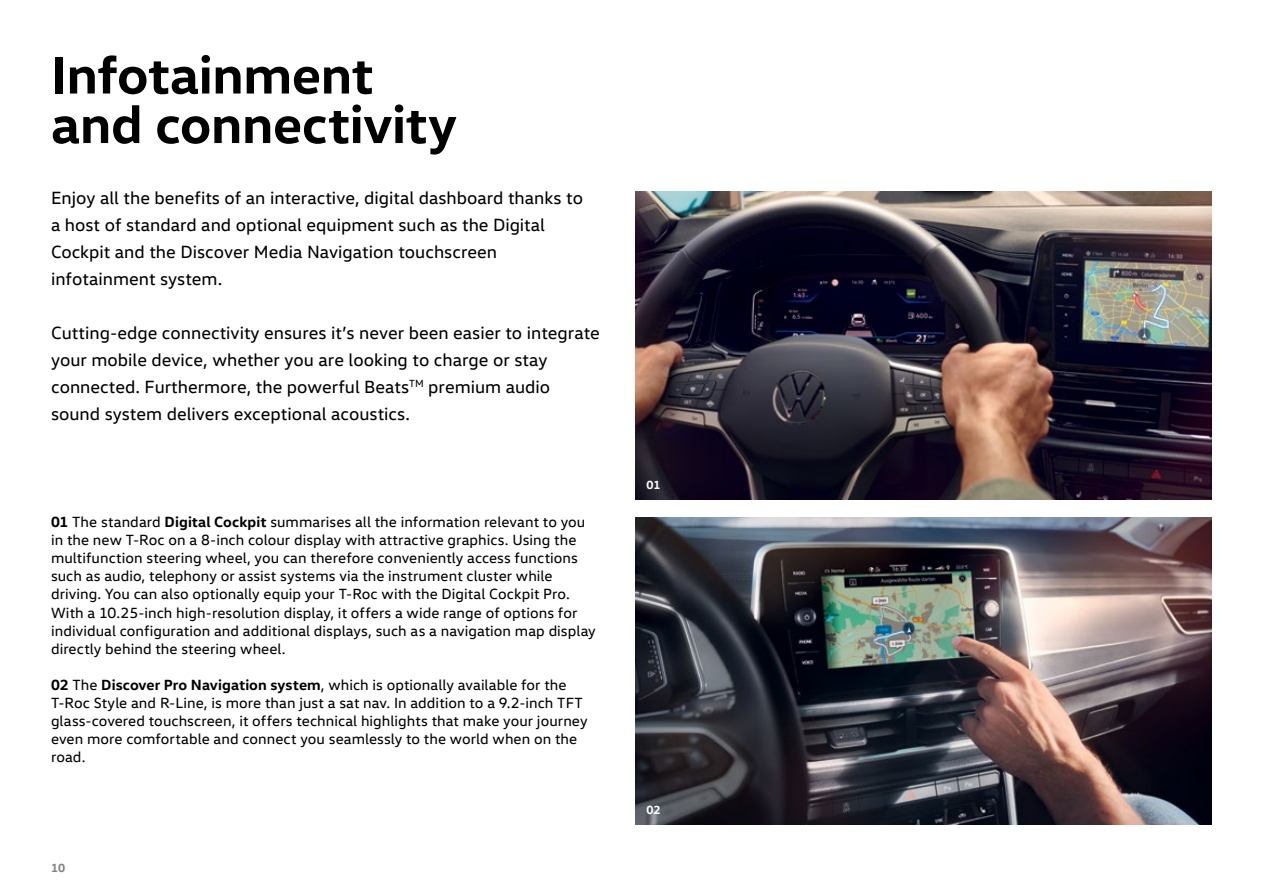
<style>
.page{position:relative;width:1263px;height:893px;background:#fff}
.page>*{position:absolute;margin:0;border:0;box-sizing:border-box;transform-origin:0 0}
.t1{font:700 54px/49.5px "VW Head";letter-spacing:-.01em;color:#000}
.t2{font:18px/27px "VW Head";color:#000}
.t3{font:15px/18px "VW Head";letter-spacing:.005em;color:#000}
.t4{font:700 12px "VW Head";color:#fff}
.t5{font:700 12px "VW Head";color:#808285}
.s1{font-weight:700}
</style>
<div class="page">
<img style="left:636px;top:517px;width:576px;height:308px">
<img style="left:636px;top:191px;width:576px;height:308px">
<h1 class="t1" style="left:51px;top:48px;width:407px">Infotainment and connectivity</h1>
<p class="t2" style="left:51px;top:184px;width:533px">Enjoy all the benefits of an interactive, digital dashboard thanks to a host of standard and optional equipment such as the Digital Cockpit and the Discover Media Navigation touchscreen infotainment system.</p>
<p class="t2" style="left:51px;top:319px;width:550px">Cutting-edge connectivity ensures it’s never been easier to integrate your mobile device, whether you are looking to charge or stay connected. Furthermore, the powerful Beats<sup>TM</sup> premium audio sound system delivers exceptional acoustics.</p>
<p class="t3" style="left:51px;top:513px;width:546px"><span class="s1">01</span> The standard <span class="s1">Digital Cockpit</span> summarises all the information relevant to you in the new T-Roc on a 8-inch colour display with attractive graphics. Using the multifunction steering wheel, you can therefore conveniently access functions such as audio, telephony or assist systems via the instrument cluster while driving. You can also optionally equip your T-Roc with the Digital Cockpit Pro.<br>With a 10.25-inch high-resolution display, it offers a wide range of options for individual configuration and additional displays, such as a navigation map display directly behind the steering wheel.</p>
<p class="t3" style="left:51px;top:675px;width:538px"><span class="s1">02</span> The <span class="s1">Discover Pro Navigation system</span>, which is optionally available for the T-Roc Style and R-Line, is more than just a sat nav. In addition to a 9.2-inch TFT glass-covered touchscreen, it offers technical highlights that make your journey even more comfortable and connect you seamlessly to the world when on the road.</p>
<p class="t5" style="left:51px;top:860px;width:16px">10</p>
<p class="t4" style="left:646px;top:477px;width:16px">01</p>
<p class="t4" style="left:646px;top:802px;width:16px">02</p>
</div>
